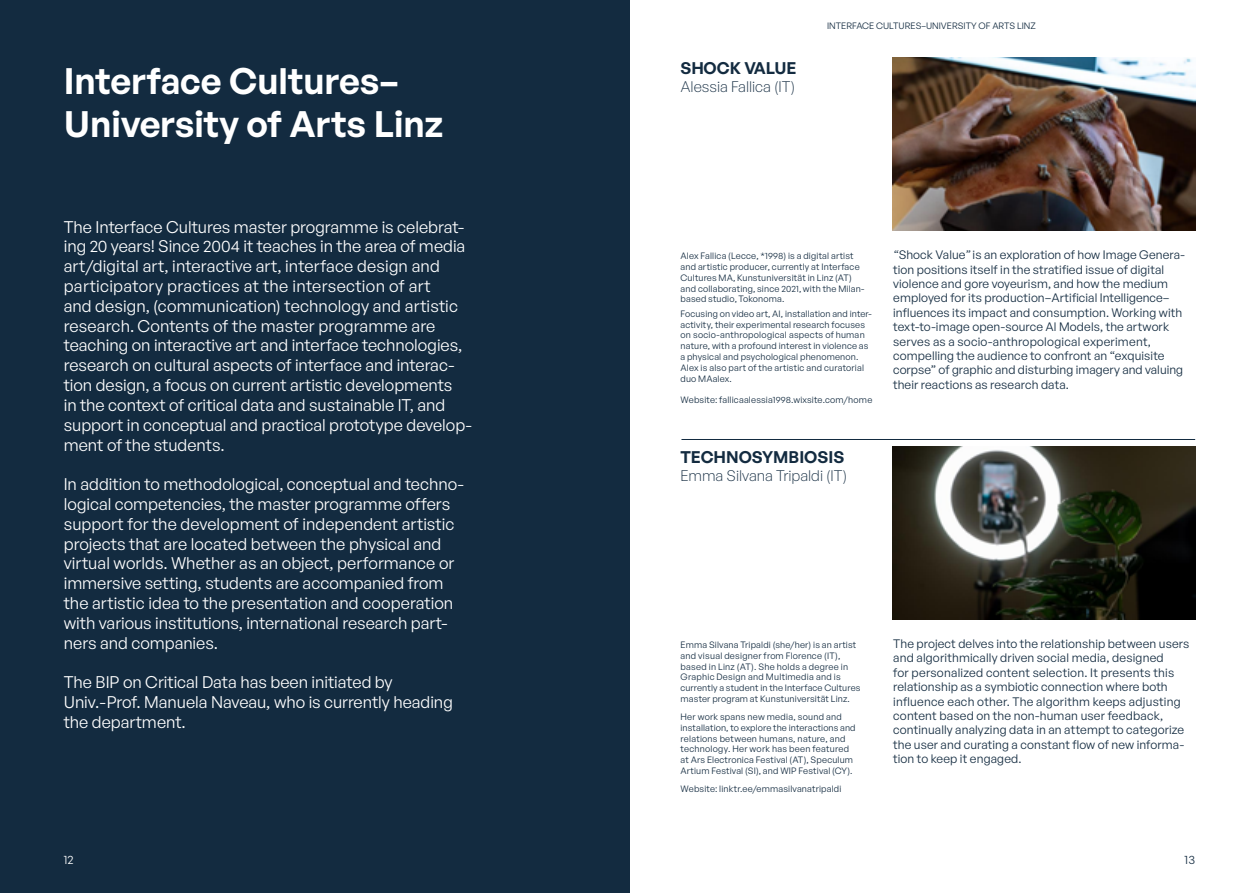
<style>
.page{position:relative;width:1259px;height:893px;background:#fff}
.page>*{position:absolute;margin:0;border:0;box-sizing:border-box;transform-origin:0 0}
.t1{font:600 36px/43.2px "General Sans";color:#fff}
.t2{font:16.5px/19.8px "General Sans";color:#fff}
.t3{font:600 16.5px "General Sans";letter-spacing:-.005em;color:#132b40}
.t4{font:300 15px "General Sans";letter-spacing:-.005em;color:#132b40}
.t5{font:12px/14.4px "General Sans";letter-spacing:.01em;color:#132b40}
.t6{font:12px "General Sans";color:#fff}
.t7{font:9px/10.8px "General Sans";letter-spacing:.02em;color:#132b40}
.t8{font:9px "General Sans";color:#132b40}
.s1{font-style:italic}
</style>
<div class="page">
<div style="left:0;top:0;width:629px;height:893px;background:#132b40"></div>
<img style="left:892px;top:446px;width:303px;height:173px">
<img style="left:892px;top:58px;width:303px;height:172px">
<hr style="left:681px;top:439px;width:514px;height:1px;background:#132b40">
<h1 class="t1" style="left:64px;top:58px;width:381px">Interface Cultures–<br>University of Arts Linz</h1>
<p class="t2" style="left:64px;top:216px;width:409px">The Interface Cultures master programme is celebrat&shy;ing 20 years! Since 2004 it teaches in the area of media art/digital art, interactive art, interface design and participatory practices at the intersection of art<br>and design, (communication) technology and artistic research. Contents of the master programme are teaching on interactive art and interface technologies, research on cultural aspects of interface and interac&shy;tion design, a focus on current artistic developments<br>in the context of critical data and sustainable IT, and support in conceptual and practical prototype develop&shy;ment of the students.</p>
<p class="t2" style="left:64px;top:474px;width:401px">In addition to methodological, conceptual and techno&shy;logical competencies, the master programme offers support for the development of independent artistic projects that are located between the physical and virtual worlds. Whether as an object, performance or immersive setting, students are accompanied from the artistic idea to the presentation and cooperation with various institutions, international research part&shy;ners and companies.</p>
<p class="t2" style="left:64px;top:672px;width:390px">The BIP on Critical Data has been initiated by<br>Univ.-Prof. Manuela Naveau, who is currently heading the department.</p>
<p class="t3" style="left:680px;top:58px;width:117px">SHOCK VALUE</p>
<p class="t4" style="left:680px;top:78px;width:116px">Alessia Fallica (IT)</p>
<p class="t8" style="left:827px;top:20px;width:210px">INTERFACE CULTURES–UNIVERSITY OF ARTS LINZ</p>
<p class="t7" style="left:680px;top:250px;width:185px">Alex Fallica (Lecce, *1998) is a digital artist and artistic producer, currently at Interface Cultures MA, Kunstuniversität in Linz (AT) and collaborating, since 2021, with the Milan&shy;based studio, Tokonoma.</p>
<p class="t7" style="left:680px;top:308px;width:193px">Focusing on video art, AI, installation and inter&shy;activity, their experimental research focuses on socio-anthropological aspects of human nature, with a profound interest in violence as a physical and psychological phenomenon.<br>Alex is also part of the artistic and curatorial duo MAalex.</p>
<p class="t7" style="left:680px;top:394px;width:193px">Website: fallicaalessia1998.wixsite.com/home</p>
<p class="t3" style="left:680px;top:447px;width:165px">TECHNOSYMBIOSIS</p>
<p class="t4" style="left:680px;top:467px;width:168px">Emma Silvana Tripaldi (IT)</p>
<p class="t5" style="left:893px;top:247px;width:293px"><span class="s1">“</span>Shock Value<span class="s1">”</span> is an exploration of how Image Genera&shy;tion positions itself in the stratified issue of digital violence and gore voyeurism, and how the medium employed for its production–Artificial Intelligence– influences its impact and consumption. Working with text-to-image open-source Al Models, the artwork serves as a socio-anthropological experiment, compelling the audience to confront an “exquisite corpse” of graphic and disturbing imagery and valuing their reactions as research data.</p>
<p class="t7" style="left:680px;top:639px;width:181px">Emma Silvana Tripaldi (she/her) is an artist and visual designer from Florence (IT), based in Linz (AT). She holds a degree in Graphic Design and Multimedia and is currently a student in the Interface Cultures master program at Kunstuniversität Linz.</p>
<p class="t7" style="left:680px;top:711px;width:177px">Her work spans new media, sound and installation, to explore the interactions and relations between humans, nature, and technology. Her work has been featured at Ars Electronica Festival (AT), Speculum Artium Festival (SI), and WIP Festival (CY).</p>
<p class="t7" style="left:680px;top:783px;width:162px">Website: linktr.ee/emmasilvanatripaldi</p>
<p class="t5" style="left:893px;top:636px;width:298px">The project delves into the relationship between users and algorithmically driven social media, designed<br>for personalized content selection. It presents this relationship as a symbiotic connection where both influence each other. The algorithm keeps adjusting content based on the non-human user feedback, continually analyzing data in an attempt to categorize the user and curating a constant flow of new informa&shy;tion to keep it engaged.</p>
<p class="t6" style="left:64px;top:852px;width:11px">12</p>
<p class="t5" style="left:1184px;top:852px;width:12px">13</p>
</div>
